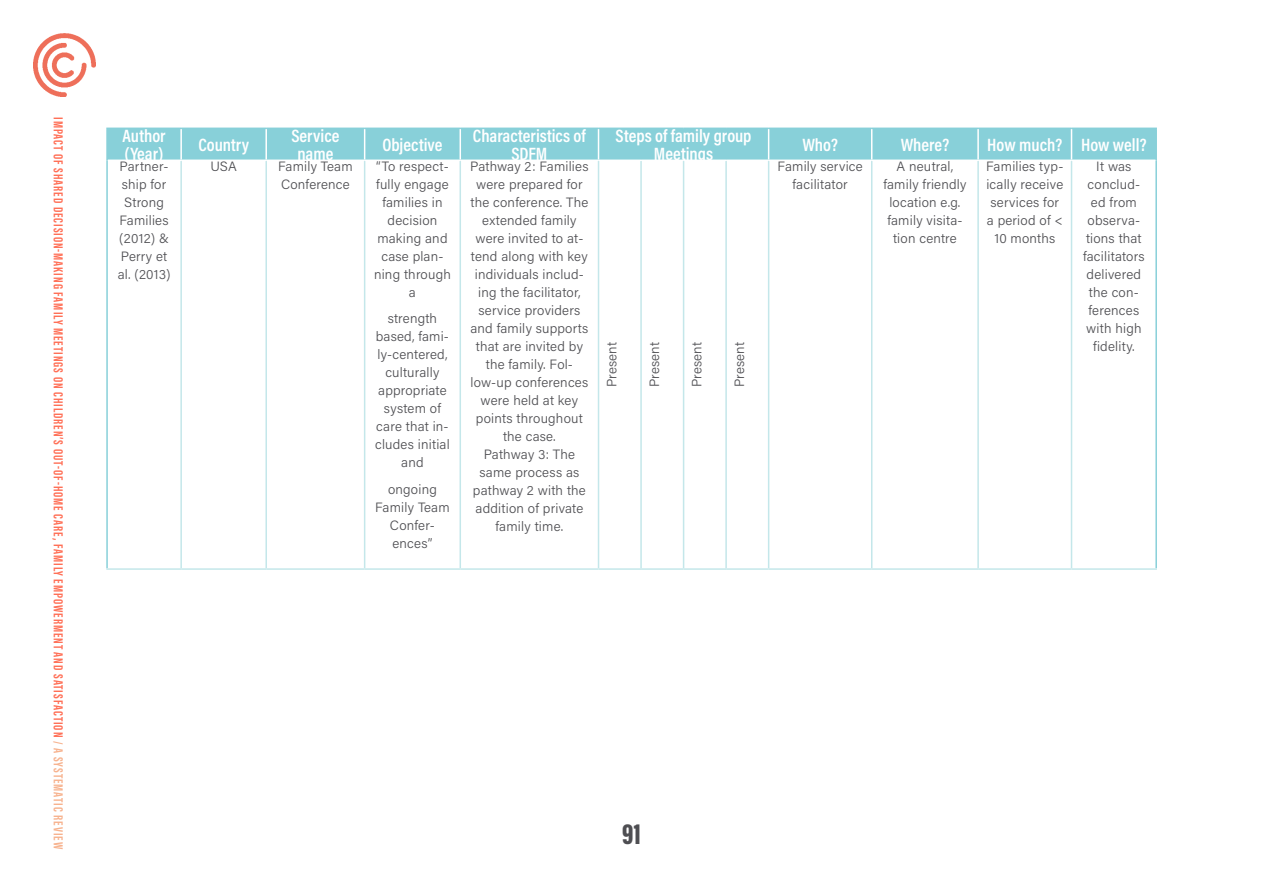
<style>
.page{position:relative;width:1263px;height:893px;background:#fff}
.page>*{position:absolute;margin:0;border:0;box-sizing:border-box;transform-origin:0 0}
.t1{font:900 30px "Acumin Pro Extra Cond";color:#4e4e52}
.t2{font:600 18px/18px "Acumin Pro Cond";color:#fff;text-align:center}
.t3{font:300 13.5px/18px "Acumin Pro";letter-spacing:.015em;color:#4e4e52;text-align:center}
.t4{font:700 13.5px "Acumin Pro Extra Cond";letter-spacing:.07em;color:#ff7057}
.s1{color:#f7b38f}
</style>
<div class="page">
<img style="left:33px;top:34px;width:62px;height:62px">
<div style="left:108px;top:129px;width:1047px;height:31px;background:#88d0d9"></div>
<hr style="left:180px;top:129px;width:2px;height:31px;background:#fff">
<hr style="left:265px;top:129px;width:2px;height:31px;background:#fff">
<hr style="left:364px;top:129px;width:1px;height:31px;background:#fff">
<hr style="left:459px;top:129px;width:2px;height:31px;background:#fff">
<hr style="left:598px;top:129px;width:1px;height:31px;background:#fff">
<hr style="left:768px;top:129px;width:1px;height:31px;background:#fff">
<hr style="left:871px;top:129px;width:1px;height:31px;background:#fff">
<hr style="left:977px;top:129px;width:2px;height:31px;background:#fff">
<hr style="left:1071px;top:129px;width:1px;height:31px;background:#fff">
<hr style="left:106px;top:128px;width:75px;height:1px;background:#88d0d9">
<hr style="left:106px;top:129px;width:2px;height:31px;background:#88d0d9">
<hr style="left:181px;top:128px;width:85px;height:1px;background:#88d0d9">
<hr style="left:266px;top:128px;width:99px;height:1px;background:#88d0d9">
<hr style="left:365px;top:128px;width:95px;height:1px;background:#88d0d9">
<hr style="left:460px;top:128px;width:138px;height:1px;background:#88d0d9">
<hr style="left:598px;top:128px;width:43px;height:1px;background:#88d0d9">
<hr style="left:641px;top:128px;width:43px;height:1px;background:#88d0d9">
<hr style="left:684px;top:128px;width:42px;height:1px;background:#88d0d9">
<hr style="left:726px;top:128px;width:43px;height:1px;background:#88d0d9">
<hr style="left:769px;top:128px;width:103px;height:1px;background:#88d0d9">
<hr style="left:872px;top:128px;width:106px;height:1px;background:#88d0d9">
<hr style="left:978px;top:128px;width:93px;height:1px;background:#88d0d9">
<hr style="left:1071px;top:128px;width:86px;height:1px;background:#88d0d9">
<hr style="left:1155px;top:129px;width:2px;height:31px;background:#88d0d9">
<hr style="left:106px;top:160px;width:2px;height:408px;background:#88d0d9">
<hr style="left:1155px;top:160px;width:2px;height:408px;background:#88d0d9">
<hr style="left:180px;top:161px;width:2px;height:407px;background:#c4e7ea">
<hr style="left:265px;top:161px;width:2px;height:407px;background:#c4e7ea">
<hr style="left:364px;top:161px;width:1px;height:407px;background:#c4e7ea">
<hr style="left:459px;top:161px;width:2px;height:407px;background:#c4e7ea">
<hr style="left:598px;top:161px;width:1px;height:407px;background:#c4e7ea">
<hr style="left:640px;top:161px;width:2px;height:407px;background:#c4e7ea">
<hr style="left:683px;top:161px;width:1px;height:407px;background:#c4e7ea">
<hr style="left:725px;top:161px;width:2px;height:407px;background:#c4e7ea">
<hr style="left:768px;top:161px;width:1px;height:407px;background:#c4e7ea">
<hr style="left:871px;top:161px;width:1px;height:407px;background:#c4e7ea">
<hr style="left:977px;top:161px;width:2px;height:407px;background:#c4e7ea">
<hr style="left:1071px;top:161px;width:1px;height:407px;background:#c4e7ea">
<hr style="left:106px;top:568px;width:75px;height:2px;background:#c4e7ea">
<hr style="left:181px;top:568px;width:85px;height:2px;background:#c4e7ea">
<hr style="left:266px;top:568px;width:99px;height:2px;background:#c4e7ea">
<hr style="left:365px;top:568px;width:95px;height:2px;background:#c4e7ea">
<hr style="left:460px;top:568px;width:138px;height:2px;background:#c4e7ea">
<hr style="left:598px;top:568px;width:43px;height:2px;background:#c4e7ea">
<hr style="left:641px;top:568px;width:43px;height:2px;background:#c4e7ea">
<hr style="left:684px;top:568px;width:42px;height:2px;background:#c4e7ea">
<hr style="left:726px;top:568px;width:43px;height:2px;background:#c4e7ea">
<hr style="left:769px;top:568px;width:103px;height:2px;background:#c4e7ea">
<hr style="left:872px;top:568px;width:106px;height:2px;background:#c4e7ea">
<hr style="left:978px;top:568px;width:93px;height:2px;background:#c4e7ea">
<hr style="left:1071px;top:568px;width:86px;height:2px;background:#c4e7ea">
<p class="t4" style="left:67px;top:117px;width:733px;rotate:90deg">IMPACT OF SHARED DECISION-MAKING FAMILY MEETINGS ON CHILDREN’S OUT-OF-HOME CARE, FAMILY EMPOWERMENT AND SATISFACTION <span class="s1">/ A SYSTEMATIC REVIEW</span></p>
<h2 class="t2" style="left:123px;top:126px;width:45px;text-align:left">Author (Year)</h2>
<h2 class="t2" style="left:198px;top:135px;width:52px">Country</h2>
<h2 class="t2" style="left:291px;top:126px;width:50px">Service name</h2>
<h2 class="t2" style="left:382px;top:135px;width:62px">Objective</h2>
<h2 class="t2" style="left:473px;top:126px;width:114px">Characteristics of<br>SDFM</h2>
<h2 class="t2" style="left:616px;top:126px;width:137px">Steps of family group<br>Meetings</h2>
<h2 class="t2" style="left:802px;top:135px;width:37px">Who?</h2>
<h2 class="t2" style="left:901px;top:135px;width:50px">Where?</h2>
<h2 class="t2" style="left:987px;top:135px;width:161px">How much? How well?</h2>
<p class="t3" style="left:118px;top:157px;width:54px">Partner&shy;ship for<br>Strong<br>Families (2012) &amp;<br>Perry et al. (2013)</p>
<p class="t3" style="left:210px;top:157px;width:28px">USA</p>
<p class="t3" style="left:278px;top:157px;width:76px;text-align:left">Family Team<br>Conference</p>
<p class="t3" style="left:374px;top:157px;width:78px">“To respect&shy;fully engage families in decision making and case plan&shy;ning through a</p>
<p class="t3" style="left:375px;top:309px;width:76px">strength based, fami&shy;ly-centered, culturally appropriate system of care that in&shy;cludes initial and</p>
<p class="t3" style="left:375px;top:480px;width:76px">ongoing<br>Family Team<br>Confer&shy;ences”</p>
<p class="t3" style="left:470px;top:157px;width:120px">Pathway 2: Families were prepared for the conference. The extended family were invited to at&shy;tend along with key individuals includ&shy;ing the facilitator, service providers and family supports that are invited by the family. Fol&shy;low-up conferences were held at key points throughout the case.<br>Pathway 3: The same process as pathway 2 with the addition of private family time.</p>
<p class="t3" style="left:777px;top:157px;width:87px">Family service facilitator</p>
<p class="t3" style="left:883px;top:157px;width:85px">A neutral, family friendly location e.g. family visita&shy;tion centre</p>
<p class="t3" style="left:986px;top:157px;width:79px">Families typ&shy;ically receive services for a period of &lt;<br>10 months</p>
<p class="t3" style="left:1083px;top:157px;width:63px">It was conclud&shy;ed from observa&shy;tions that facilitators delivered the con&shy;ferences with high fidelity.</p>
<p class="t3" style="left:602px;top:387px;width:47px;rotate:-90deg">Present</p>
<p class="t3" style="left:645px;top:387px;width:47px;rotate:-90deg">Present</p>
<p class="t3" style="left:687px;top:387px;width:47px;rotate:-90deg">Present</p>
<p class="t3" style="left:730px;top:387px;width:47px;rotate:-90deg">Present</p>
<h1 class="t1" style="left:622px;top:815px;width:20px">91</h1>
</div>
